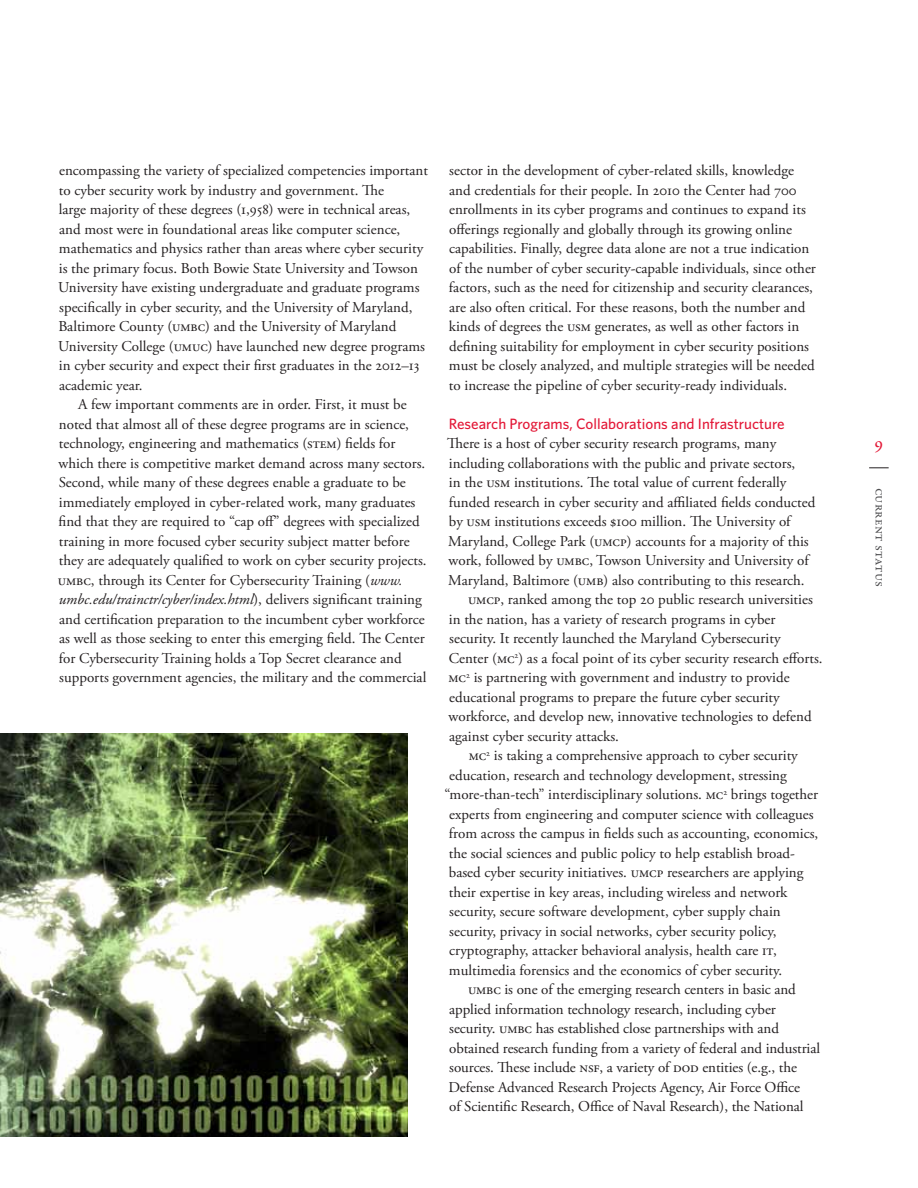
<style>
.page{position:relative;width:918px;height:1188px;background:#fff}
.page>*{position:absolute;margin:0;border:0;box-sizing:border-box;transform-origin:0 0}
.t1{font:19.5px "Garamond Premr Pro";color:#e31837}
.t2{font:15px/19.5px "Adobe Garamond Pro";color:#231f20}
.t3{font:500 15px "Whitney";color:#e31837}
.t4{font:13.5px "Garamond Premr Pro";letter-spacing:.015em;color:#4d4d4f}
.s1{font-style:italic}
</style>
<div class="page">
<svg style="left:869px;top:467px;width:20px;height:1px"></svg>
<img style="left:0;top:733px;width:408px;height:403px">
<p class="t2" style="left:58px;top:162px;width:371px">encompassing the variety of specialized competencies important to cyber security work by industry and government. The<br>large majority of these degrees (1,958) were in technical areas, and most were in foundational areas like computer science, mathematics and physics rather than areas where cyber security is the primary focus. Both Bowie State University and Towson University have existing undergraduate and graduate programs specifically in cyber security, and the University of Maryland, Baltimore County (UMBC) and the University of Maryland University College (UMUC) have launched new degree programs in cyber security and expect their first graduates in the 2012–13 academic year.</p>
<p class="t2" style="left:58px;top:396px;width:370px;text-indent:20px">A few important comments are in order. First, it must be noted that almost all of these degree programs are in science, technology, engineering and mathematics (STEM) fields for which there is competitive market demand across many sectors.<br>Second, while many of these degrees enable a graduate to be immediately employed in cyber-related work, many graduates find that they are required to “cap off” degrees with specialized training in more focused cyber security subject matter before they are adequately qualified to work on cyber security projects.<br>UMBC, through its Center for Cybersecurity Training (<span class="s1">www. umbc.edu/trainctr/cyber/index.html</span>), delivers significant training and certification preparation to the incumbent cyber workforce as well as those seeking to enter this emerging field. The Center for Cybersecurity Training holds a Top Secret clearance and supports government agencies, the military and the commercial</p>
<p class="t2" style="left:449px;top:162px;width:369px">sector in the development of cyber-related skills, knowledge and credentials for their people. In 2010 the Center had 700 enrollments in its cyber programs and continues to expand its offerings regionally and globally through its growing online capabilities. Finally, degree data alone are not a true indication of the number of cyber security-capable individuals, since other factors, such as the need for citizenship and security clearances, are also often critical. For these reasons, both the number and kinds of degrees the USM generates, as well as other factors in defining suitability for employment in cyber security positions must be closely analyzed, and multiple strategies will be needed to increase the pipeline of cyber security-ready individuals.</p>
<p class="t3" style="left:449px;top:414px;width:338px">Research Programs, Collaborations and Infrastructure</p>
<p class="t2" style="left:447px;top:435px;width:331px">There is a host of cyber security research programs, many</p>
<p class="t2" style="left:449px;top:454px;width:348px">including collaborations with the public and private sectors,</p>
<p class="t2" style="left:449px;top:474px;width:339px">in the USM institutions. The total value of current federally</p>
<p class="t2" style="left:449px;top:493px;width:368px">funded research in cyber security and affiliated fields conducted</p>
<p class="t2" style="left:449px;top:513px;width:343px">by USM institutions exceeds $100 million. The University of</p>
<p class="t2" style="left:448px;top:532px;width:362px">Maryland, College Park (UMCP) accounts for a majority of this</p>
<p class="t2" style="left:449px;top:552px;width:362px">work, followed by UMBC, Towson University and University of</p>
<p class="t2" style="left:448px;top:571px;width:356px">Maryland, Baltimore (UMB) also contributing to this research.</p>
<p class="t2" style="left:468px;top:591px;width:346px">UMCP, ranked among the top 20 public research universities</p>
<p class="t2" style="left:449px;top:610px;width:328px">in the nation, has a variety of research programs in cyber</p>
<p class="t2" style="left:449px;top:630px;width:333px">security. It recently launched the Maryland Cybersecurity</p>
<p class="t2" style="left:449px;top:649px;width:373px">Center (MC<sup>2</sup>) as a focal point of its cyber security research efforts.</p>
<p class="t2" style="left:448px;top:669px;width:343px">MC<sup>2</sup> is partnering with government and industry to provide</p>
<p class="t2" style="left:449px;top:688px;width:332px">educational programs to prepare the future cyber security</p>
<p class="t2" style="left:449px;top:708px;width:365px">workforce, and develop new, innovative technologies to defend</p>
<p class="t2" style="left:449px;top:727px;width:169px">against cyber security attacks.</p>
<p class="t2" style="left:469px;top:747px;width:331px">MC<sup>2</sup> is taking a comprehensive approach to cyber security</p>
<p class="t2" style="left:449px;top:766px;width:339px">education, research and technology development, stressing</p>
<p class="t2" style="left:444px;top:786px;width:375px">“more-than-tech” interdisciplinary solutions. MC<sup>2</sup> brings together</p>
<p class="t2" style="left:449px;top:805px;width:366px">experts from engineering and computer science with colleagues</p>
<p class="t2" style="left:449px;top:825px;width:371px">from across the campus in fields such as accounting, economics,</p>
<p class="t2" style="left:449px;top:844px;width:348px">the social sciences and public policy to help establish broad-</p>
<p class="t2" style="left:449px;top:864px;width:356px">based cyber security initiatives. UMCP researchers are applying</p>
<p class="t2" style="left:449px;top:883px;width:340px">their expertise in key areas, including wireless and network</p>
<p class="t2" style="left:449px;top:903px;width:333px">security, secure software development, cyber supply chain</p>
<p class="t2" style="left:449px;top:922px;width:329px">security, privacy in social networks, cyber security policy,</p>
<p class="t2" style="left:449px;top:942px;width:329px">cryptography, attacker behavioral analysis, health care IT,</p>
<p class="t2" style="left:449px;top:961px;width:332px">multimedia forensics and the economics of cyber security.</p>
<p class="t2" style="left:468px;top:981px;width:329px">UMBC is one of the emerging research centers in basic and</p>
<p class="t2" style="left:449px;top:1000px;width:328px">applied information technology research, including cyber</p>
<p class="t2" style="left:449px;top:1020px;width:331px">security. UMBC has established close partnerships with and</p>
<p class="t2" style="left:449px;top:1039px;width:372px">obtained research funding from a variety of federal and industrial</p>
<p class="t2" style="left:449px;top:1059px;width:349px">sources. These include NSF, a variety of DoD entities (e.g., the</p>
<p class="t2" style="left:448px;top:1078px;width:353px">Defense Advanced Research Projects Agency, Air Force Office</p>
<p class="t2" style="left:449px;top:1098px;width:356px">of Scientific Research, Office of Naval Research), the National</p>
<h1 class="t1" style="left:874px;top:431px;width:11px">9</h1>
<p class="t4" style="left:888px;top:488px;width:101px;rotate:90deg">current status</p>
</div>
